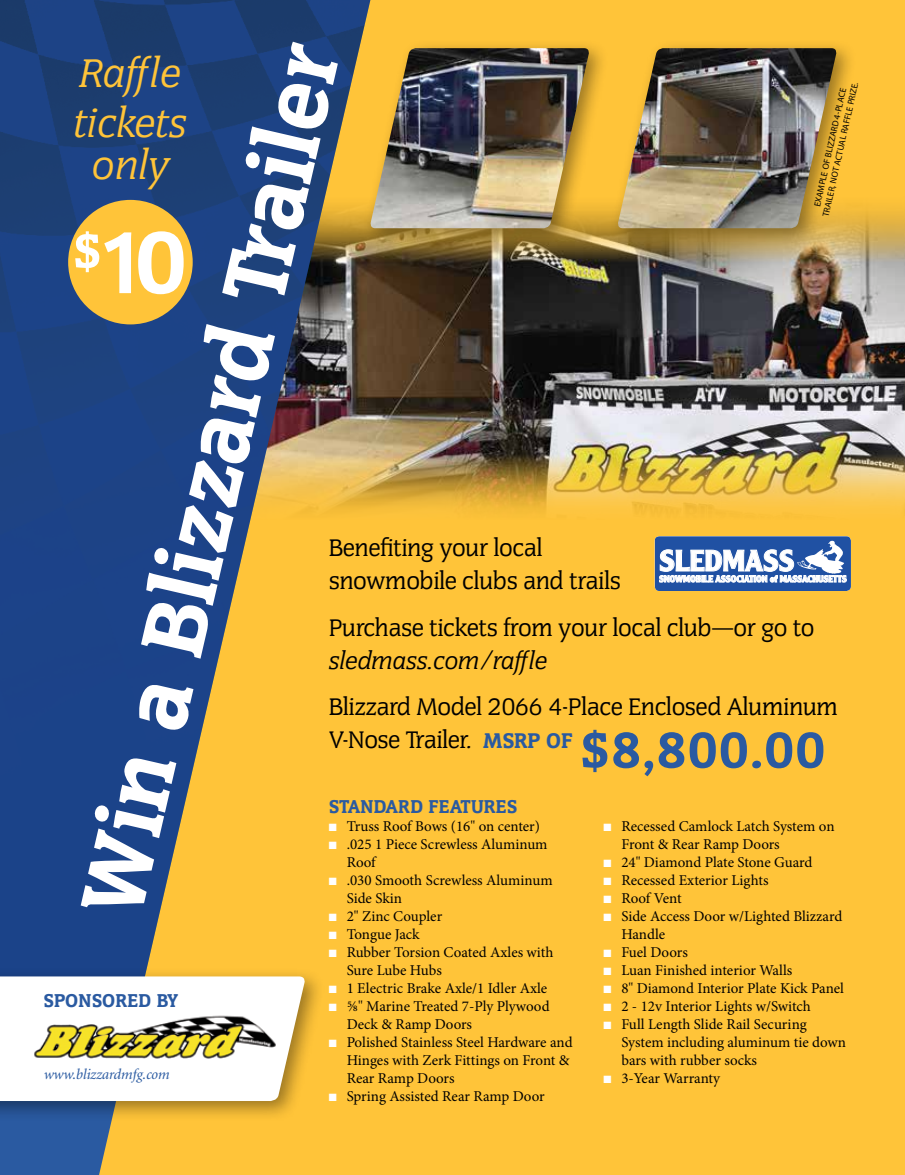
<style>
.page{position:relative;width:905px;height:1175px;background:#fff}
.page>*{position:absolute;margin:0;border:0;box-sizing:border-box;transform-origin:0 0}
.t1{font:99.75px "Cg Congress Hy";color:#fff}
.t2{font:99px "Cg Congress Hy";color:#fff}
.t3{font:57px "Cg Congress Hy";color:#2a5aa1}
.t4{font:45px/49.5px "Cg Congress It";color:#ffc439}
.t5{font:700 29.25px "Clearface Gothic LH";color:#fff}
.t6{font:27px/33px "Cg Congress";letter-spacing:-.01em;color:#000}
.t7{font:27px "Cg Congress It";letter-spacing:-.01em;color:#000}
.t8{font:21px "Cg Congress Hy";color:#2a5aa1}
.t9{font:15px/18px "Minion Pro";color:#000}
.t10{font:italic 15px "Minion";letter-spacing:-.01em;color:#2a5aa1}
.t11{font:700 9.15px "Clearface Gothic LH";color:#fff}
.t12{font:9px/10.5px "Myriad MM 400 600";color:#000;text-align:center}
.s1{font-family:"Cg Congress Hy";font-size:24px;color:#2a5aa1}
.s2{color:#fff}
</style>
<div class="page">
<div style="left:0;top:0;width:904px;height:1174px;background:#ffc439"></div>
<img style="left:370px;top:205px;width:534px;height:307px">
<div style="left:0;top:1122px;width:112px;height:52px;background:#2a5aa1"></div>
<img style="left:0;top:0;width:370px;height:967px">
<div style="left:0;top:967px;width:325px;height:155px;background:#000;opacity:.4"></div>
<svg style="left:0;top:976px;width:306px;height:125px;background:#fbf8f1"></svg>
<img style="left:31px;top:1009px;width:246px;height:52px">
<div style="left:610px;top:39px;width:246px;height:210px;background:#000;opacity:.4"></div>
<img style="left:616px;top:48px;width:221px;height:180px">
<svg style="left:654px;top:536px;width:196px;height:55px;background:#557ab7"></svg>
<div style="left:362px;top:39px;width:247px;height:210px;background:#000;opacity:.4"></div>
<img style="left:369px;top:48px;width:221px;height:180px">
<div style="left:68px;top:200px;width:125px;height:124px;background:#ffc439;border-radius:50%"></div>
<h1 class="t1" style="left:48px;top:899px;width:893px;rotate:-77deg">Win a Blizzard Trailer</h1>
<h3 class="t4" style="left:74px;top:49px;width:115px">Raffle tickets</h3>
<h3 class="t4" style="left:92px;top:140px;width:79px">only</h3>
<p class="t12" style="left:811px;top:214px;width:139px;rotate:-78deg">EXAMPLE OF BLIZZARD 4-PLACE<br>TRAILER, NOT ACTUAL RAFFLE PRIZE.</p>
<h2 class="t2" style="left:72px;top:199px;width:118px"><sup>$</sup>10</h2>
<h3 class="t6" style="left:328px;top:531px;width:293px">Benefiting your local snowmobile clubs and trails</h3>
<h3 class="t6" style="left:328px;top:611px;width:487px">Purchase tickets from your local club—or go to</h3>
<h3 class="t7" style="left:328px;top:643px;width:220px">sledmass.com/raffle</h3>
<h3 class="t6" style="left:328px;top:690px;width:511px">Blizzard Model 2066 4-Place Enclosed Aluminum<br>V-Nose Trailer. <span class="s1">MSRP OF</span></h3>
<h3 class="t5" style="left:659px;top:543px;width:137px">SLEDMASS</h3>
<p class="t11" style="left:659px;top:573px;width:189px">SNOWMOBILE ASSOCIATION of MASSACHUSETTS</p>
<h3 class="t3" style="left:579px;top:713px;width:248px">$8,800.00</h3>
<h3 class="t8" style="left:328px;top:792px;width:190px">STANDARD FEATURES</h3>
<p class="t9" style="left:328px;top:817px;width:213px"><span class="s2">■</span> Truss Roof Bows (16" on center)</p>
<p class="t9" style="left:346px;top:835px;width:202px;text-indent:-18px"><span class="s2">■</span> .025 1 Piece Screwless Aluminum<br>Roof</p>
<p class="t9" style="left:346px;top:871px;width:207px;text-indent:-18px"><span class="s2">■</span> .030 Smooth Screwless Aluminum<br>Side Skin</p>
<p class="t9" style="left:328px;top:907px;width:115px"><span class="s2">■</span> 2" Zinc Coupler</p>
<p class="t9" style="left:328px;top:925px;width:92px"><span class="s2">■</span> Tongue Jack</p>
<p class="t9" style="left:346px;top:943px;width:208px;text-indent:-18px"><span class="s2">■</span> Rubber Torsion Coated Axles with<br>Sure Lube Hubs</p>
<p class="t9" style="left:328px;top:979px;width:220px"><span class="s2">■</span> 1 Electric Brake Axle/1 Idler Axle</p>
<p class="t9" style="left:346px;top:997px;width:204px;text-indent:-18px"><span class="s2">■</span> ⅝" Marine Treated 7-Ply Plywood<br>Deck &amp; Ramp Doors</p>
<p class="t9" style="left:346px;top:1033px;width:227px;text-indent:-18px"><span class="s2">■</span> Polished Stainless Steel Hardware and<br>Hinges with Zerk Fittings on Front &amp;<br>Rear Ramp Doors</p>
<p class="t9" style="left:328px;top:1087px;width:217px"><span class="s2">■</span> Spring Assisted Rear Ramp Door</p>
<p class="t9" style="left:621px;top:817px;width:215px;text-indent:-18px"><span class="s2">■</span> Recessed Camlock Latch System on<br>Front &amp; Rear Ramp Doors</p>
<p class="t9" style="left:603px;top:853px;width:211px"><span class="s2">■</span> 24" Diamond Plate Stone Guard</p>
<p class="t9" style="left:603px;top:871px;width:167px"><span class="s2">■</span> Recessed Exterior Lights</p>
<p class="t9" style="left:603px;top:889px;width:80px"><span class="s2">■</span> Roof Vent</p>
<p class="t9" style="left:621px;top:907px;width:222px;text-indent:-18px"><span class="s2">■</span> Side Access Door w/Lighted Blizzard<br>Handle</p>
<p class="t9" style="left:603px;top:943px;width:86px"><span class="s2">■</span> Fuel Doors</p>
<p class="t9" style="left:603px;top:961px;width:190px"><span class="s2">■</span> Luan Finished interior Walls</p>
<p class="t9" style="left:603px;top:979px;width:242px"><span class="s2">■</span> 8" Diamond Interior Plate Kick Panel</p>
<p class="t9" style="left:603px;top:997px;width:209px"><span class="s2">■</span> 2 - 12v Interior Lights w/Switch</p>
<p class="t9" style="left:621px;top:1015px;width:226px;text-indent:-18px"><span class="s2">■</span> Full Length Slide Rail Securing<br>System including aluminum tie down bars with rubber socks</p>
<p class="t9" style="left:603px;top:1069px;width:118px"><span class="s2">■</span> 3-Year Warranty</p>
<h3 class="t8" style="left:44px;top:987px;width:136px">SPONSORED BY</h3>
<p class="t10" style="left:44px;top:1067px;width:127px">www.blizzardmfg.com</p>
</div>
